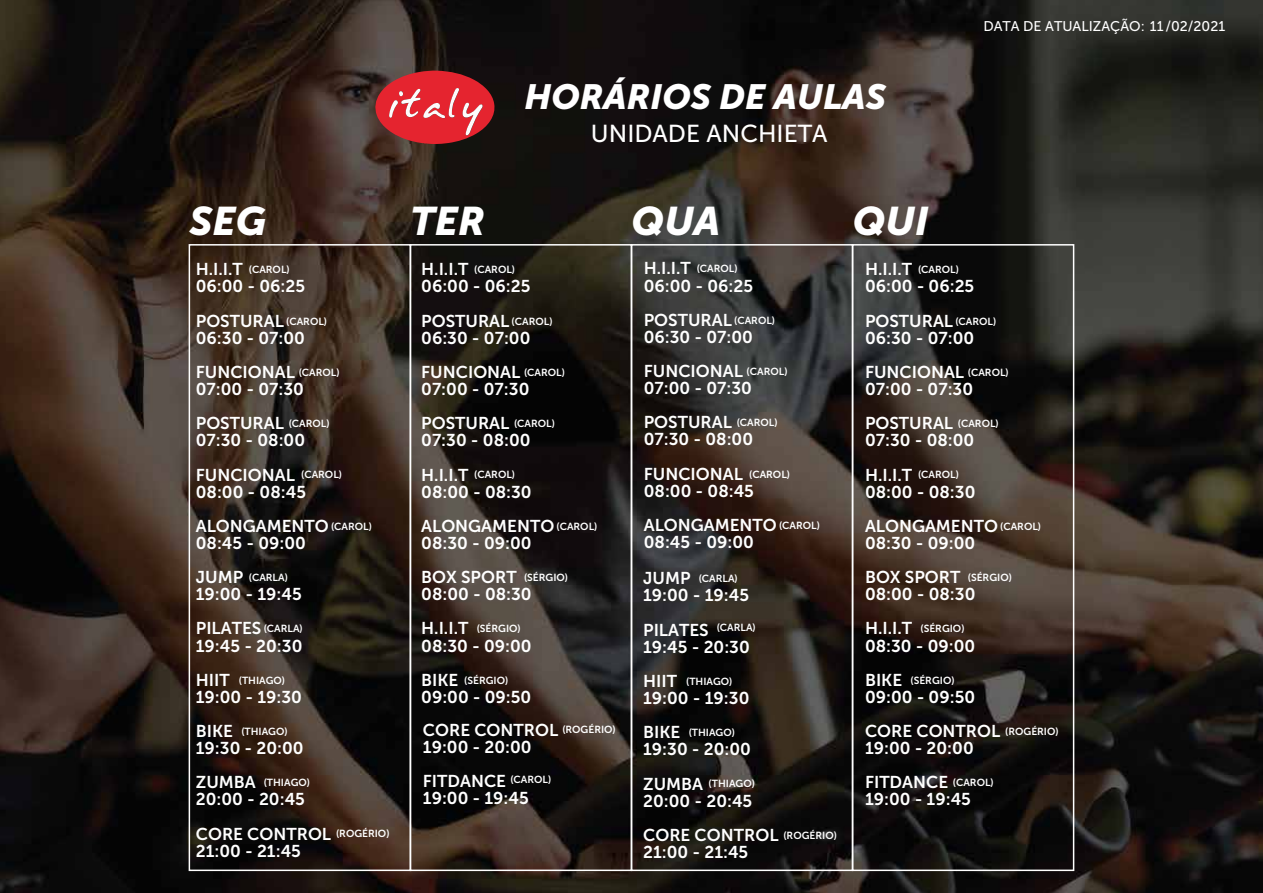
<style>
.page{position:relative;width:1263px;height:893px;background:#fff}
.page>*{position:absolute;margin:0;border:0;box-sizing:border-box;transform-origin:0 0}
.t1{font:italic 39.6px "Museo Sans 900";color:#fff}
.t2{font:italic 34.8px "Museo Sans 900";color:#fff}
.t3{font:24.45px "Museo Sans 500";color:#fff}
.t4{font:17.1px/17.1px "Museo Sans 700";color:#fff}
.t5{font:13.95px "Museo Sans 500";color:#fff}
.t6{font:10.2px "Museo Sans 700";color:#fff}
</style>
<div class="page">
<img style="left:0;top:0;width:1263px;height:893px">
<div style="left:189px;top:244px;width:222px;height:627px;border:2px solid #fff"></div>
<div style="left:410px;top:244px;width:222px;height:627px;border:2px solid #fff"></div>
<div style="left:631px;top:244px;width:222px;height:627px;border:2px solid #fff"></div>
<div style="left:852px;top:244px;width:222px;height:627px;border:2px solid #fff"></div>
<svg style="left:374px;top:70px;width:121px;height:74px"></svg>
<h2 class="t2" style="left:524px;top:78px;width:363px">HORÁRIOS DE AULAS</h2>
<h3 class="t3" style="left:591px;top:121px;width:238px">UNIDADE ANCHIETA</h3>
<h1 class="t1" style="left:189px;top:198px;width:78px">SEG</h1>
<h1 class="t1" style="left:410px;top:198px;width:76px">TER</h1>
<h1 class="t1" style="left:632px;top:198px;width:90px">QUA</h1>
<h1 class="t1" style="left:853px;top:198px;width:77px">QUI</h1>
<p class="t5" style="left:983px;top:19px;width:243px">DATA DE ATUALIZAÇÃO: 11 /02/2021</p>
<p class="t4" style="left:196px;top:261px;width:111px">H.I.I.T<br>06:00 - 06:25</p>
<p class="t4" style="left:196px;top:312px;width:111px">POSTURAL<br>06:30 - 07:00</p>
<p class="t4" style="left:196px;top:363px;width:110px">FUNCIONAL<br>07:00 - 07:30</p>
<p class="t4" style="left:196px;top:415px;width:111px">POSTURAL<br>07:30 - 08:00</p>
<p class="t4" style="left:196px;top:466px;width:112px">FUNCIONAL<br>08:00 - 08:45</p>
<p class="t4" style="left:196px;top:517px;width:135px">ALONGAMENTO<br>08:45 - 09:00</p>
<p class="t4" style="left:196px;top:569px;width:107px">JUMP<br>19:00 - 19:45</p>
<p class="t4" style="left:196px;top:620px;width:108px">PILATES<br>19:45 - 20:30</p>
<p class="t4" style="left:196px;top:671px;width:108px">HIIT<br>19:00 - 19:30</p>
<p class="t4" style="left:196px;top:722px;width:109px">BIKE<br>19:30 - 20:00</p>
<p class="t4" style="left:196px;top:774px;width:111px">ZUMBA<br>20:00 - 20:45</p>
<p class="t4" style="left:196px;top:825px;width:137px">CORE CONTROL<br>21:00 - 21:45</p>
<p class="t6" style="left:249px;top:264px;width:42px">(CAROL)</p>
<p class="t6" style="left:286px;top:315px;width:42px">(CAROL)</p>
<p class="t6" style="left:299px;top:367px;width:42px">(CAROL)</p>
<p class="t6" style="left:289px;top:418px;width:42px">(CAROL)</p>
<p class="t6" style="left:301px;top:469px;width:42px">(CAROL)</p>
<p class="t6" style="left:331px;top:520px;width:42px">(CAROL)</p>
<p class="t6" style="left:249px;top:572px;width:41px">(CARLA)</p>
<p class="t6" style="left:264px;top:623px;width:41px">(CARLA)</p>
<p class="t6" style="left:239px;top:674px;width:48px">(THIAGO)</p>
<p class="t6" style="left:241px;top:726px;width:48px">(THIAGO)</p>
<p class="t6" style="left:264px;top:777px;width:48px">(THIAGO)</p>
<p class="t6" style="left:336px;top:828px;width:55px">(ROGÉRIO)</p>
<p class="t4" style="left:421px;top:261px;width:111px">H.I.I.T<br>06:00 - 06:25</p>
<p class="t4" style="left:421px;top:312px;width:111px">POSTURAL<br>06:30 - 07:00</p>
<p class="t4" style="left:421px;top:363px;width:110px">FUNCIONAL<br>07:00 - 07:30</p>
<p class="t4" style="left:421px;top:415px;width:111px">POSTURAL<br>07:30 - 08:00</p>
<p class="t4" style="left:421px;top:466px;width:112px">H.I.I.T<br>08:00 - 08:30</p>
<p class="t4" style="left:421px;top:517px;width:135px">ALONGAMENTO<br>08:30 - 09:00</p>
<p class="t4" style="left:421px;top:569px;width:112px">BOX SPORT<br>08:00 - 08:30</p>
<p class="t4" style="left:421px;top:620px;width:112px">H.I.I.T<br>08:30 - 09:00</p>
<p class="t4" style="left:421px;top:671px;width:112px">BIKE<br>09:00 - 09:50</p>
<p class="t6" style="left:474px;top:264px;width:42px">(CAROL)</p>
<p class="t6" style="left:512px;top:315px;width:42px">(CAROL)</p>
<p class="t6" style="left:524px;top:367px;width:42px">(CAROL)</p>
<p class="t6" style="left:514px;top:418px;width:42px">(CAROL)</p>
<p class="t6" style="left:474px;top:469px;width:42px">(CAROL)</p>
<p class="t6" style="left:556px;top:520px;width:42px">(CAROL)</p>
<p class="t6" style="left:524px;top:572px;width:46px">(SÉRGIO)</p>
<p class="t6" style="left:477px;top:623px;width:46px">(SÉRGIO)</p>
<p class="t6" style="left:464px;top:674px;width:46px">(SÉRGIO)</p>
<p class="t4" style="left:423px;top:721px;width:137px">CORE CONTROL<br>19:00 - 20:00</p>
<p class="t4" style="left:423px;top:773px;width:107px">FITDANCE<br>19:00 - 19:45</p>
<p class="t6" style="left:562px;top:724px;width:55px">(ROGÉRIO)</p>
<p class="t6" style="left:510px;top:774px;width:42px">(CAROL)</p>
<p class="t4" style="left:644px;top:260px;width:111px">H.I.I.T<br>06:00 - 06:25</p>
<p class="t4" style="left:644px;top:311px;width:111px">POSTURAL<br>06:30 - 07:00</p>
<p class="t4" style="left:644px;top:363px;width:110px">FUNCIONAL<br>07:00 - 07:30</p>
<p class="t4" style="left:644px;top:414px;width:111px">POSTURAL<br>07:30 - 08:00</p>
<p class="t4" style="left:644px;top:465px;width:112px">FUNCIONAL<br>08:00 - 08:45</p>
<p class="t4" style="left:644px;top:516px;width:135px">ALONGAMENTO<br>08:45 - 09:00</p>
<p class="t6" style="left:697px;top:263px;width:42px">(CAROL)</p>
<p class="t6" style="left:734px;top:314px;width:42px">(CAROL)</p>
<p class="t6" style="left:747px;top:366px;width:42px">(CAROL)</p>
<p class="t6" style="left:737px;top:417px;width:42px">(CAROL)</p>
<p class="t6" style="left:749px;top:468px;width:42px">(CAROL)</p>
<p class="t6" style="left:779px;top:520px;width:42px">(CAROL)</p>
<p class="t4" style="left:643px;top:570px;width:107px">JUMP<br>19:00 - 19:45</p>
<p class="t4" style="left:643px;top:621px;width:108px">PILATES<br>19:45 - 20:30</p>
<p class="t4" style="left:643px;top:672px;width:108px">HIIT<br>19:00 - 19:30</p>
<p class="t4" style="left:643px;top:724px;width:109px">BIKE<br>19:30 - 20:00</p>
<p class="t4" style="left:643px;top:775px;width:111px">ZUMBA<br>20:00 - 20:45</p>
<p class="t4" style="left:643px;top:826px;width:137px">CORE CONTROL<br>21:00 - 21:45</p>
<p class="t6" style="left:699px;top:573px;width:41px">(CARLA)</p>
<p class="t6" style="left:717px;top:622px;width:41px">(CARLA)</p>
<p class="t6" style="left:686px;top:676px;width:48px">(THIAGO)</p>
<p class="t6" style="left:689px;top:727px;width:48px">(THIAGO)</p>
<p class="t6" style="left:709px;top:778px;width:48px">(THIAGO)</p>
<p class="t6" style="left:783px;top:829px;width:55px">(ROGÉRIO)</p>
<p class="t4" style="left:865px;top:261px;width:111px">H.I.I.T<br>06:00 - 06:25</p>
<p class="t4" style="left:865px;top:312px;width:111px">POSTURAL<br>06:30 - 07:00</p>
<p class="t4" style="left:865px;top:363px;width:110px">FUNCIONAL<br>07:00 - 07:30</p>
<p class="t4" style="left:865px;top:415px;width:111px">POSTURAL<br>07:30 - 08:00</p>
<p class="t4" style="left:865px;top:466px;width:112px">H.I.I.T<br>08:00 - 08:30</p>
<p class="t4" style="left:865px;top:517px;width:135px">ALONGAMENTO<br>08:30 - 09:00</p>
<p class="t4" style="left:865px;top:569px;width:112px">BOX SPORT<br>08:00 - 08:30</p>
<p class="t4" style="left:865px;top:620px;width:112px">H.I.I.T<br>08:30 - 09:00</p>
<p class="t4" style="left:865px;top:671px;width:112px">BIKE<br>09:00 - 09:50</p>
<p class="t4" style="left:865px;top:722px;width:137px">CORE CONTROL<br>19:00 - 20:00</p>
<p class="t4" style="left:865px;top:774px;width:107px">FITDANCE<br>19:00 - 19:45</p>
<p class="t6" style="left:918px;top:264px;width:42px">(CAROL)</p>
<p class="t6" style="left:955px;top:315px;width:42px">(CAROL)</p>
<p class="t6" style="left:968px;top:367px;width:42px">(CAROL)</p>
<p class="t6" style="left:958px;top:418px;width:42px">(CAROL)</p>
<p class="t6" style="left:918px;top:469px;width:42px">(CAROL)</p>
<p class="t6" style="left:1000px;top:520px;width:42px">(CAROL)</p>
<p class="t6" style="left:968px;top:572px;width:46px">(SÉRGIO)</p>
<p class="t6" style="left:920px;top:623px;width:46px">(SÉRGIO)</p>
<p class="t6" style="left:910px;top:674px;width:46px">(SÉRGIO)</p>
<p class="t6" style="left:1005px;top:726px;width:55px">(ROGÉRIO)</p>
<p class="t6" style="left:953px;top:777px;width:42px">(CAROL)</p>
</div>
